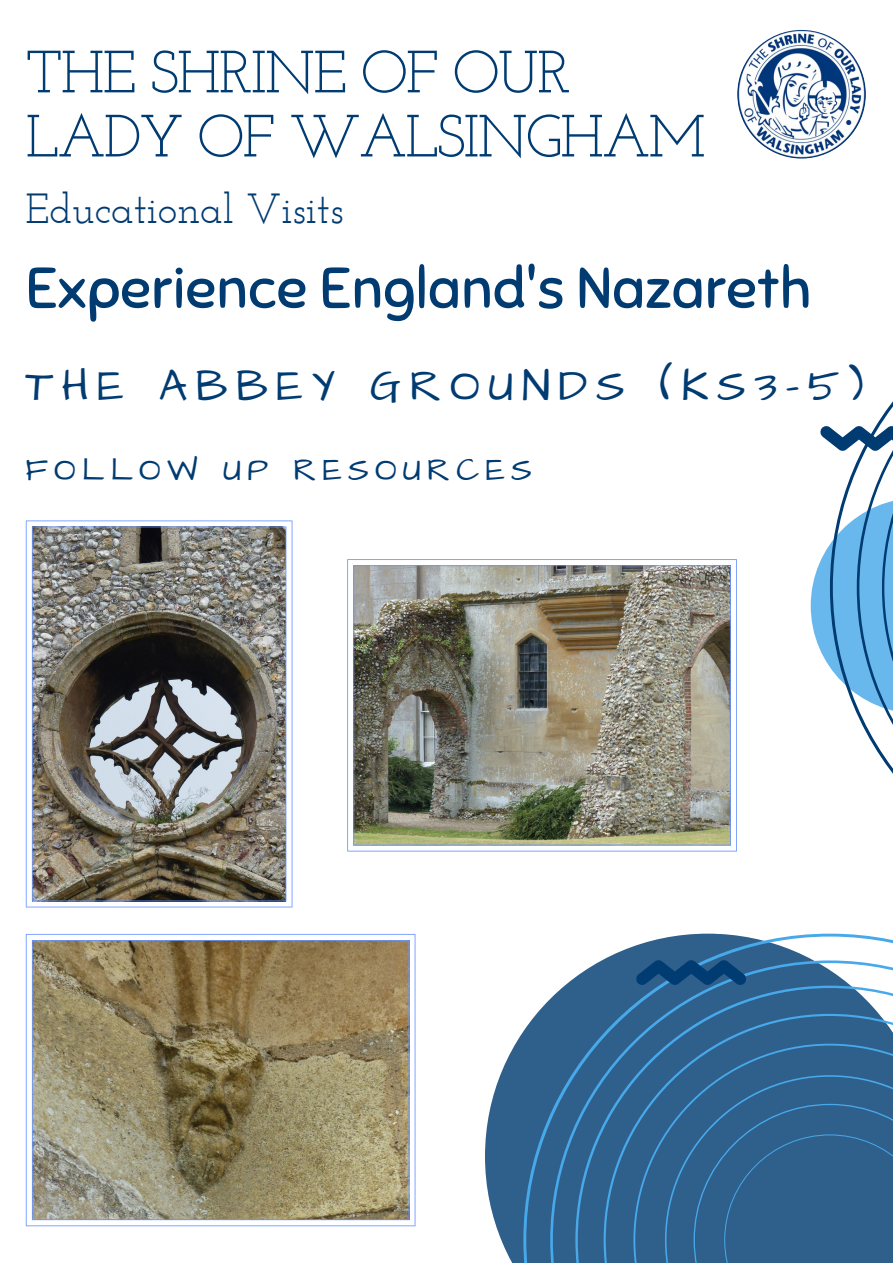
<style>
.page{position:relative;width:893px;height:1264px;background:#fff}
.page>*{position:absolute;margin:0;border:0;box-sizing:border-box;transform-origin:0 0}
.t1{font:59.55px/64.1px "Josefin Slab";letter-spacing:-.035em;color:#003b72}
.t2{font:57.3px "Sniglet";color:#003b72}
.t3{font:44.7px "Architects Daughter";letter-spacing:.19em;color:#003b72}
.t4{font:42px "Josefin Slab";color:#003b72}
.t5{font:32.4px "Architects Daughter";letter-spacing:.19em;color:#003b72}
</style>
<div class="page">
<svg style="left:810px;top:402px;width:82px;height:371px"></svg>
<svg style="left:485px;top:1032px;width:38px;height:230px;fill:#2f5f8b"></svg>
<svg style="left:523px;top:933px;width:369px;height:329px;fill:#2f5f8b"></svg>
<svg style="left:550px;top:960px;width:342px;height:302px;background:#366894"></svg>
<svg style="left:636px;top:960px;width:110px;height:24px;background:#144c7f"></svg>
<img style="left:737px;top:30px;width:128px;height:128px;border-radius:50%">
<img style="left:26px;top:520px;width:266px;height:387px">
<svg style="left:26px;top:933px;width:389px;height:293px;background:#998f6f"></svg>
<img style="left:347px;top:559px;width:389px;height:292px">
<p class="t1" style="left:26px;top:45px;width:681px">THE SHRINE OF OUR<br>LADY OF WALSINGHAM</p>
<p class="t4" style="left:26px;top:191px;width:319px">Educational Visits</p>
<p class="t2" style="left:26px;top:253px;width:787px">Experience England's Nazareth</p>
<p class="t3" style="left:26px;top:356px;width:839px">THE ABBEY GROUNDS (KS3-5)</p>
<p class="t5" style="left:26px;top:447px;width:508px">FOLLOW UP RESOURCES</p>
</div>
